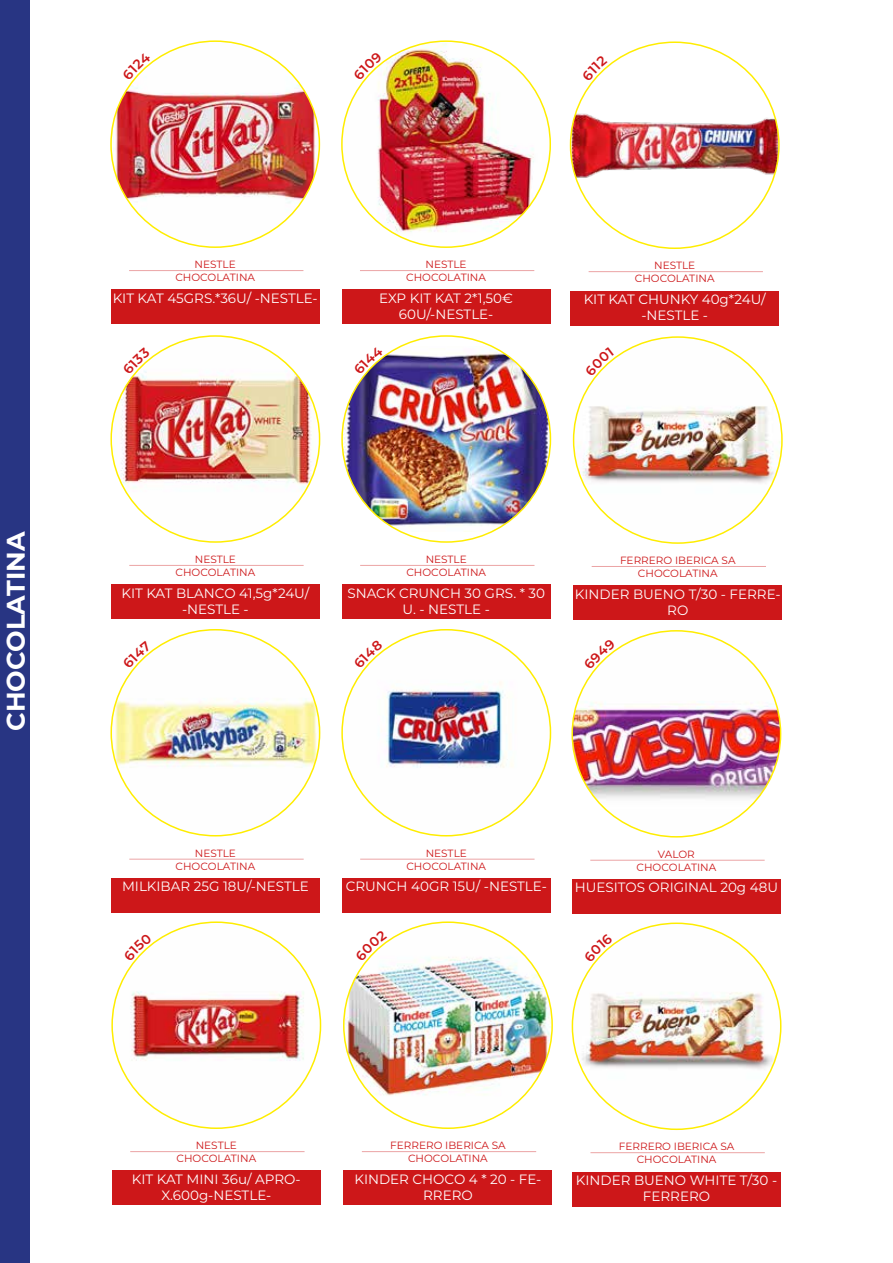
<style>
.page{position:relative;width:893px;height:1263px;background:#fff}
.page>*{position:absolute;margin:0;border:0;box-sizing:border-box;transform-origin:0 0}
.t1{font:700 25.5px "Montserrat";color:#fff}
.t2{font:13.5px/16.2px "Montserrat";color:#fff;text-align:center}
.t3{font:10.5px/12.8px "Montserrat";color:#cd1719;text-align:center}
</style>
<div class="page">
<img style="left:343px;top:43px;width:206px;height:204px">
<div style="left:342px;top:290px;width:208px;height:34px;background:#cd1719"></div>
<hr style="left:360px;top:270px;width:174px;height:1px;background:#cd1719">
<img style="left:572px;top:44px;width:205px;height:204px">
<div style="left:570px;top:291px;width:209px;height:34px;background:#cd1719"></div>
<hr style="left:589px;top:271px;width:174px;height:1px;background:#cd1719">
<img style="left:113px;top:43px;width:205px;height:204px">
<div style="left:111px;top:290px;width:208px;height:34px;background:#cd1719"></div>
<hr style="left:129px;top:270px;width:174px;height:1px;background:#cd1719">
<img style="left:113px;top:336px;width:205px;height:206px">
<div style="left:111px;top:584px;width:209px;height:35px;background:#cd1719"></div>
<hr style="left:129px;top:565px;width:175px;height:1px;background:#cd1719">
<img style="left:344px;top:346px;width:206px;height:186px">
<div style="left:342px;top:584px;width:208px;height:35px;background:#cd1719"></div>
<hr style="left:360px;top:565px;width:174px;height:1px;background:#cd1719">
<img style="left:113px;top:630px;width:205px;height:206px">
<div style="left:111px;top:878px;width:209px;height:35px;background:#cd1719"></div>
<hr style="left:129px;top:859px;width:175px;height:1px;background:#cd1719">
<img style="left:344px;top:630px;width:205px;height:206px">
<div style="left:342px;top:878px;width:208px;height:35px;background:#cd1719"></div>
<hr style="left:360px;top:859px;width:174px;height:1px;background:#cd1719">
<img style="left:114px;top:924px;width:205px;height:204px">
<div style="left:112px;top:1171px;width:208px;height:34px;background:#cd1719"></div>
<hr style="left:130px;top:1151px;width:175px;height:1px;background:#cd1719">
<img style="left:575px;top:337px;width:205px;height:206px">
<div style="left:574px;top:586px;width:208px;height:34px;background:#cd1719"></div>
<hr style="left:592px;top:566px;width:174px;height:1px;background:#cd1719">
<img style="left:345px;top:924px;width:206px;height:204px">
<div style="left:344px;top:1171px;width:208px;height:34px;background:#cd1719"></div>
<hr style="left:362px;top:1151px;width:174px;height:1px;background:#cd1719">
<img style="left:574px;top:925px;width:206px;height:204px">
<div style="left:572px;top:1172px;width:209px;height:34px;background:#cd1719"></div>
<hr style="left:590px;top:1152px;width:175px;height:1px;background:#cd1719">
<img style="left:574px;top:631px;width:207px;height:206px">
<div style="left:572px;top:879px;width:209px;height:35px;background:#cd1719"></div>
<hr style="left:590px;top:860px;width:175px;height:1px;background:#cd1719">
<div style="left:0;top:0;width:30px;height:1263px;background:#283583"></div>
<svg style="left:353px;top:51px;width:29px;height:29px"></svg>
<svg style="left:582px;top:55px;width:25px;height:26px"></svg>
<svg style="left:122px;top:52px;width:29px;height:28px"></svg>
<svg style="left:122px;top:347px;width:28px;height:28px"></svg>
<svg style="left:353px;top:346px;width:30px;height:29px"></svg>
<svg style="left:122px;top:640px;width:29px;height:29px"></svg>
<svg style="left:353px;top:639px;width:30px;height:30px"></svg>
<svg style="left:123px;top:933px;width:29px;height:28px"></svg>
<svg style="left:585px;top:347px;width:29px;height:29px"></svg>
<svg style="left:355px;top:930px;width:32px;height:31px"></svg>
<svg style="left:584px;top:933px;width:29px;height:29px"></svg>
<svg style="left:583px;top:639px;width:33px;height:31px"></svg>
<h1 class="t1" style="left:-3px;top:731px;width:201px;rotate:-90deg">CHOCOLATINA</h1>
<p class="t3" style="left:175px;top:258px;width:81px">NESTLE<br>CHOCOLATINA</p>
<p class="t2" style="left:113px;top:289px;width:207px">KIT KAT 45GRS.*36U/ -NESTLE-</p>
<p class="t3" style="left:406px;top:258px;width:81px">NESTLE<br>CHOCOLATINA</p>
<p class="t2" style="left:379px;top:289px;width:135px">EXP KIT KAT 2*1,50€<br>60U/-NESTLE-</p>
<p class="t3" style="left:635px;top:259px;width:81px">NESTLE<br>CHOCOLATINA</p>
<p class="t2" style="left:584px;top:290px;width:184px">KIT KAT CHUNKY 40g*24U/ -NESTLE -</p>
<p class="t3" style="left:176px;top:553px;width:81px">NESTLE<br>CHOCOLATINA</p>
<p class="t2" style="left:121px;top:584px;width:189px">KIT KAT BLANCO 41,5g*24U/ -NESTLE -</p>
<p class="t3" style="left:406px;top:553px;width:81px">NESTLE<br>CHOCOLATINA</p>
<p class="t2" style="left:347px;top:584px;width:199px">SNACK CRUNCH 30 GRS. * 30<br>U. - NESTLE -</p>
<p class="t3" style="left:620px;top:554px;width:117px">FERRERO IBERICA SA<br>CHOCOLATINA</p>
<p class="t2" style="left:575px;top:585px;width:207px">KINDER BUENO T/30 - FERRE-<br>RO</p>
<p class="t3" style="left:176px;top:846px;width:81px">NESTLE<br>CHOCOLATINA</p>
<p class="t2" style="left:122px;top:878px;width:188px">MILKIBAR 25G 18U/-NESTLE</p>
<p class="t3" style="left:406px;top:846px;width:81px">NESTLE<br>CHOCOLATINA</p>
<p class="t2" style="left:346px;top:878px;width:203px">CRUNCH 40GR 15U/ -NESTLE-</p>
<p class="t3" style="left:637px;top:847px;width:81px">VALOR<br>CHOCOLATINA</p>
<p class="t2" style="left:575px;top:879px;width:205px">HUESITOS ORIGINAL 20g 48U</p>
<p class="t3" style="left:176px;top:1139px;width:81px">NESTLE<br>CHOCOLATINA</p>
<p class="t2" style="left:132px;top:1170px;width:170px">KIT KAT MINI 36u/ APRO-<br>X.600g-NESTLE-</p>
<p class="t3" style="left:390px;top:1139px;width:117px">FERRERO IBERICA SA<br>CHOCOLATINA</p>
<p class="t2" style="left:354px;top:1170px;width:188px">KINDER CHOCO 4 * 20 - FE-<br>RRERO</p>
<p class="t3" style="left:619px;top:1140px;width:117px">FERRERO IBERICA SA<br>CHOCOLATINA</p>
<p class="t2" style="left:576px;top:1171px;width:203px">KINDER BUENO WHITE T/30 -<br>FERRERO</p>
</div>
